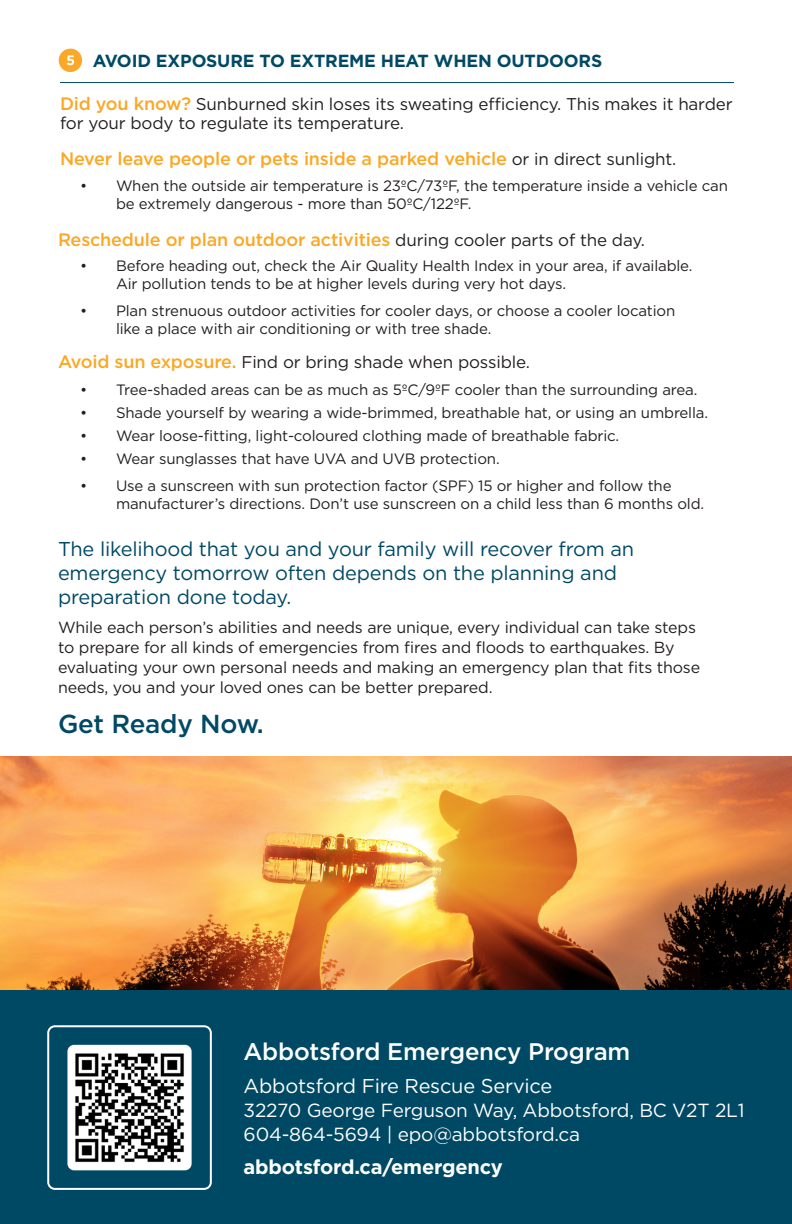
<style>
.page{position:relative;width:792px;height:1224px;background:#fff}
.page>*{position:absolute;margin:0;border:0;box-sizing:border-box;transform-origin:0 0}
.t1{font:500 26px "Gotham";letter-spacing:-.01em;color:#004964}
.t2{font:500 24px "Gotham";letter-spacing:-.01em;color:#fff}
.t3{font:20px/24px "Gotham";letter-spacing:-.01em;color:#004964}
.t4{font:20px "Gotham";letter-spacing:-.01em;color:#fff}
.t5{font:700 20px "Gotham";letter-spacing:-.01em;color:#fff}
.t6{font:19px/24px "Gotham";letter-spacing:-.01em;color:#fff}
.t7{font:500 18px "Gotham";letter-spacing:-.01em;color:#faa825}
.t8{font:700 17.6px "Gotham";letter-spacing:-.01em;color:#004964}
.t9{font:17px/19px "Gotham";letter-spacing:-.01em;color:#231f20}
.t10{font:16px/20px "Gotham";letter-spacing:-.01em;color:#231f20}
.t11{font:15px/18px "Gotham";letter-spacing:-.01em;color:#231f20}
.s1{font-weight:500;font-size:18px;color:#faa825}
.s2{font-weight:400;font-size:17px;color:#231f20}
</style>
<div class="page">
<div style="left:0;top:990px;width:792px;height:234px;background:#004964"></div>
<img style="left:0;top:756px;width:792px;height:234px">
<hr style="left:60px;top:82px;width:674px;height:1px;background:#004964">
<div style="left:59px;top:49px;width:23px;height:23px;background:#faa825;border-radius:50%"></div>
<svg style="left:67px;top:55px;width:7px;height:10px"></svg>
<div style="left:47px;top:1025px;width:165px;height:165px;border:2px solid #fff;border-radius:7px"></div>
<div style="left:67px;top:1045px;width:125px;height:125px;background:#fff;border-radius:7px"></div>
<img style="left:75px;top:1053px;width:109px;height:110px">
<p class="t8" style="left:93px;top:49px;width:511px">AVOID EXPOSURE TO EXTREME HEAT WHEN OUTDOORS</p>
<p class="t9" style="left:60px;top:95px;width:674px"><span class="s1">Did you know?</span> Sunburned skin loses its sweating efficiency. This makes it harder for your body to regulate its temperature.</p>
<p class="t7" style="left:60px;top:147px;width:618px">Never leave people or pets inside a parked vehicle <span class="s2">or in direct sunlight.</span></p>
<p class="t11" style="left:116px;top:176px;width:614px;text-indent:-36px">• When the outside air temperature is 23ºC/73ºF, the temperature inside a vehicle can be extremely dangerous - more than 50ºC/122ºF.</p>
<p class="t7" style="left:58px;top:228px;width:588px">Reschedule or plan outdoor activities <span class="s2">during cooler parts of the day.</span></p>
<p class="t11" style="left:116px;top:256px;width:578px;text-indent:-36px">• Before heading out, check the Air Quality Health Index in your area, if available.<br>Air pollution tends to be at higher levels during very hot days.</p>
<p class="t11" style="left:116px;top:301px;width:561px;text-indent:-36px">• Plan strenuous outdoor activities for cooler days, or choose a cooler location like a place with air conditioning or with tree shade.</p>
<p class="t9" style="left:58px;top:352px;width:474px"><span class="s1">Avoid sun exposure.</span> Find or bring shade when possible.</p>
<p class="t11" style="left:80px;top:380px;width:619px">• Tree-shaded areas can be as much as 5ºC/9ºF cooler than the surrounding area.</p>
<p class="t11" style="left:80px;top:403px;width:630px">• Shade yourself by wearing a wide-brimmed, breathable hat, or using an umbrella.</p>
<p class="t11" style="left:80px;top:426px;width:541px">• Wear loose-fitting, light-coloured clothing made of breathable fabric.</p>
<p class="t11" style="left:80px;top:449px;width:421px">• Wear sunglasses that have UVA and UVB protection.</p>
<p class="t11" style="left:116px;top:476px;width:590px;text-indent:-36px">• Use a sunscreen with sun protection factor (SPF) 15 or higher and follow the manufacturer’s directions. Don’t use sunscreen on a child less than 6 months old.</p>
<p class="t3" style="left:58px;top:537px;width:578px">The likelihood that you and your family will recover from an emergency tomorrow often depends on the planning and preparation done today.</p>
<p class="t10" style="left:58px;top:617px;width:644px">While each person’s abilities and needs are unique, every individual can take steps to prepare for all kinds of emergencies from fires and floods to earthquakes. By evaluating your own personal needs and making an emergency plan that fits those needs, you and your loved ones can be better prepared.</p>
<p class="t1" style="left:58px;top:707px;width:207px">Get Ready Now.</p>
<p class="t2" style="left:244px;top:1036px;width:388px">Abbotsford Emergency Program</p>
<p class="t4" style="left:244px;top:1073px;width:310px">Abbotsford Fire Rescue Service</p>
<p class="t6" style="left:244px;top:1098px;width:503px">32270 George Ferguson Way, Abbotsford, BC V2T 2L1<br>604-864-5694 | epo@abbotsford.ca</p>
<p class="t5" style="left:244px;top:1154px;width:261px">abbotsford.ca/emergency</p>
</div>
